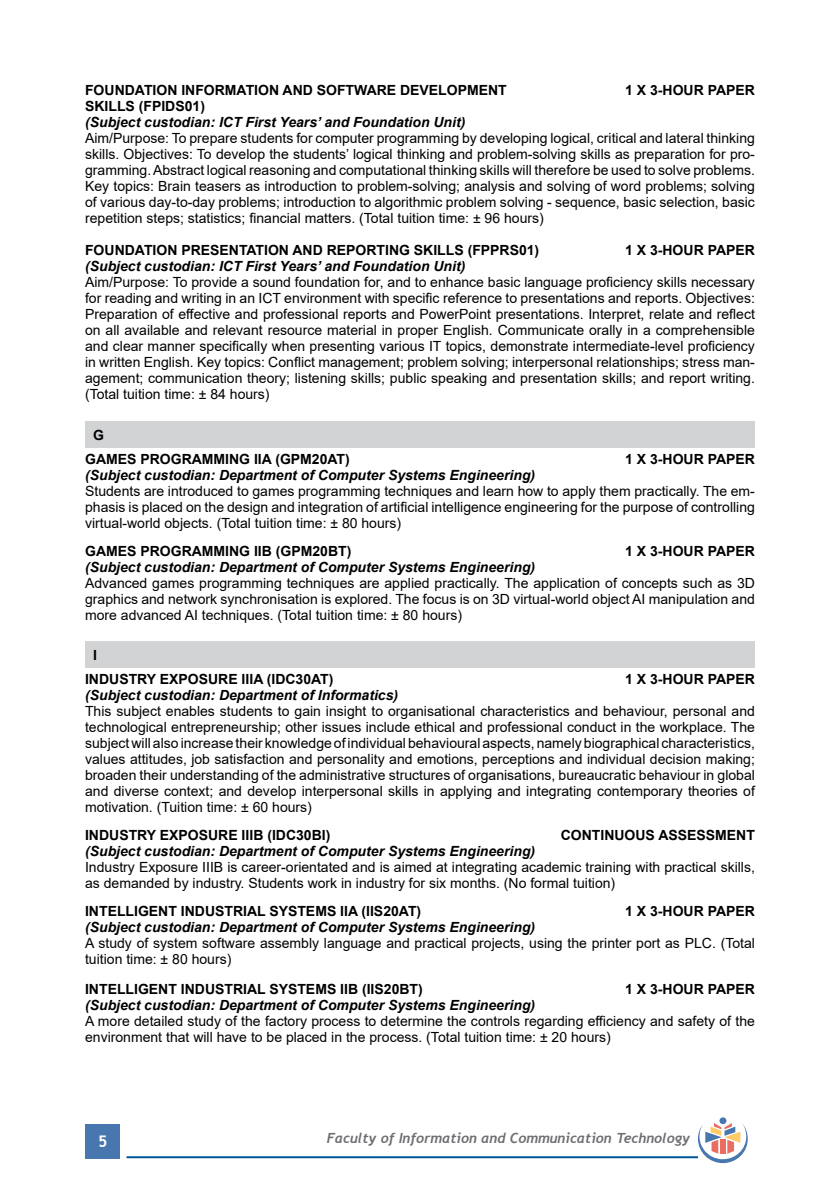
<style>
.page{position:relative;width:840px;height:1191px;background:#fff}
.page>*{position:absolute;margin:0;border:0;box-sizing:border-box;transform-origin:0 0}
.t1{font:700 16px "Trebuchet MS";color:#fff}
.t2{font:14px/16px "Arial";color:#000;text-align:justify}
.t3{font:italic 700 14px "Arial";color:#000}
.t4{font:700 14px/24px "Arial";color:#000}
.t5{font:italic 700 14px "Trebuchet";color:#6d6e71}
</style>
<div class="page">
<div style="left:86px;top:1124px;width:34px;height:34px;background:#4777ae"></div>
<hr style="left:126px;top:1156px;width:571px;height:2px;background:#005596">
<div style="left:719px;top:1117px;width:7px;height:7px;background:#4777ae;border-radius:50%"></div>
<svg style="left:697px;top:1123px;width:50px;height:40px"></svg>
<div style="left:85px;top:421px;width:669px;height:26px;background:#d1d3d4"></div>
<div style="left:85px;top:641px;width:669px;height:27px;background:#d1d3d4"></div>
<p class="t4" style="left:85px;top:78px;width:423px">FOUNDATION INFORMATION AND SOFTWARE DEVELOPMENT</p>
<p class="t4" style="left:624px;top:78px;width:131px">1 X 3-HOUR PAPER</p>
<p class="t4" style="left:85px;top:94px;width:121px">SKILLS (FPIDS01)</p>
<p class="t3" style="left:85px;top:113px;width:381px">(Subject custodian: ICT First Years’ and Foundation Unit)</p>
<p class="t2" style="left:85px;top:130px;width:671px">Aim/Purpose: To prepare students for computer programming by developing logical, critical and lateral thinking skills. Objectives: To develop the students’ logical thinking and problem-solving skills as preparation for pro&shy;gramming. Abstract logical reasoning and computational thinking skills will therefore be used to solve problems.<br>Key topics: Brain teasers as introduction to problem-solving; analysis and solving of word problems; solving of various day-to-day problems; introduction to algorithmic problem solving - sequence, basic selection, basic repetition steps; statistics; financial matters. (Total tuition time: ± 96 hours)</p>
<p class="t4" style="left:85px;top:238px;width:455px">FOUNDATION PRESENTATION AND REPORTING SKILLS (FPPRS01)</p>
<p class="t4" style="left:624px;top:238px;width:131px">1 X 3-HOUR PAPER</p>
<p class="t3" style="left:85px;top:257px;width:381px">(Subject custodian: ICT First Years’ and Foundation Unit)</p>
<p class="t2" style="left:85px;top:274px;width:671px">Aim/Purpose: To provide a sound foundation for, and to enhance basic language proficiency skills necessary for reading and writing in an ICT environment with specific reference to presentations and reports. Objectives:<br>Preparation of effective and professional reports and PowerPoint presentations. Interpret, relate and reflect on all available and relevant resource material in proper English. Communicate orally in a comprehensible and clear manner specifically when presenting various IT topics, demonstrate intermediate-level proficiency in written English. Key topics: Conflict management; problem solving; interpersonal relationships; stress man&shy;agement; communication theory; listening skills; public speaking and presentation skills; and report writing. (Total tuition time: ± 84 hours)</p>
<p class="t4" style="left:85px;top:423px;width:266px;text-indent:8px">G<br>GAMES PROGRAMMING IIA (GPM20AT)</p>
<p class="t4" style="left:624px;top:447px;width:131px">1 X 3-HOUR PAPER</p>
<p class="t3" style="left:85px;top:465px;width:451px">(Subject custodian: Department of Computer Systems Engineering)</p>
<p class="t2" style="left:85px;top:482px;width:671px">Students are introduced to games programming techniques and learn how to apply them practically. The em&shy;phasis is placed on the design and integration of artificial intelligence engineering for the purpose of controlling virtual-world objects. (Total tuition time: ± 80 hours)</p>
<p class="t4" style="left:85px;top:539px;width:268px">GAMES PROGRAMMING IIB (GPM20BT)</p>
<p class="t4" style="left:624px;top:539px;width:131px">1 X 3-HOUR PAPER</p>
<p class="t3" style="left:85px;top:557px;width:451px">(Subject custodian: Department of Computer Systems Engineering)</p>
<p class="t2" style="left:85px;top:574px;width:671px">Advanced games programming techniques are applied practically. The application of concepts such as 3D graphics and network synchronisation is explored. The focus is on 3D virtual-world object AI manipulation and more advanced AI techniques. (Total tuition time: ± 80 hours)</p>
<p class="t4" style="left:85px;top:643px;width:250px;text-indent:8px">I<br>INDUSTRY EXPOSURE IIIA (IDC30AT)</p>
<p class="t4" style="left:624px;top:667px;width:131px">1 X 3-HOUR PAPER</p>
<p class="t3" style="left:85px;top:685px;width:314px">(Subject custodian: Department of Informatics)</p>
<p class="t2" style="left:85px;top:703px;width:671px">This subject enables students to gain insight to organisational characteristics and behaviour, personal and technological entrepreneurship; other issues include ethical and professional conduct in the workplace. The subject will also increase their knowledge of individual behavioural aspects, namely biographical characteristics, values attitudes, job satisfaction and personality and emotions, perceptions and individual decision making; broaden their understanding of the administrative structures of organisations, bureaucratic behaviour in global and diverse context; and develop interpersonal skills in applying and integrating contemporary theories of motivation. (Tuition time: ± 60 hours)</p>
<p class="t4" style="left:85px;top:823px;width:247px">INDUSTRY EXPOSURE IIIB (IDC30BI)</p>
<p class="t4" style="left:560px;top:823px;width:195px">CONTINUOUS ASSESSMENT</p>
<p class="t3" style="left:85px;top:841px;width:451px">(Subject custodian: Department of Computer Systems Engineering)</p>
<p class="t2" style="left:85px;top:859px;width:671px">Industry Exposure IIIB is career-orientated and is aimed at integrating academic training with practical skills, as demanded by industry. Students work in industry for six months. (No formal tuition)</p>
<p class="t4" style="left:85px;top:899px;width:337px">INTELLIGENT INDUSTRIAL SYSTEMS IIA (IIS20AT)</p>
<p class="t4" style="left:624px;top:899px;width:131px">1 X 3-HOUR PAPER</p>
<p class="t3" style="left:85px;top:917px;width:451px">(Subject custodian: Department of Computer Systems Engineering)</p>
<p class="t2" style="left:85px;top:935px;width:671px">A study of system software assembly language and practical projects, using the printer port as PLC. (Total tuition time: ± 80 hours)</p>
<p class="t4" style="left:85px;top:977px;width:339px">INTELLIGENT INDUSTRIAL SYSTEMS IIB (IIS20BT)</p>
<p class="t4" style="left:624px;top:977px;width:131px">1 X 3-HOUR PAPER</p>
<p class="t3" style="left:85px;top:995px;width:451px">(Subject custodian: Department of Computer Systems Engineering)</p>
<p class="t2" style="left:85px;top:1013px;width:671px">A more detailed study of the factory process to determine the controls regarding efficiency and safety of the environment that will have to be placed in the process. (Total tuition time: ± 20 hours)</p>
<p class="t1" style="left:98px;top:1131px;width:11px">5</p>
<p class="t5" style="left:326px;top:1129px;width:365px">Faculty of Information and Communication Technology</p>
</div>
